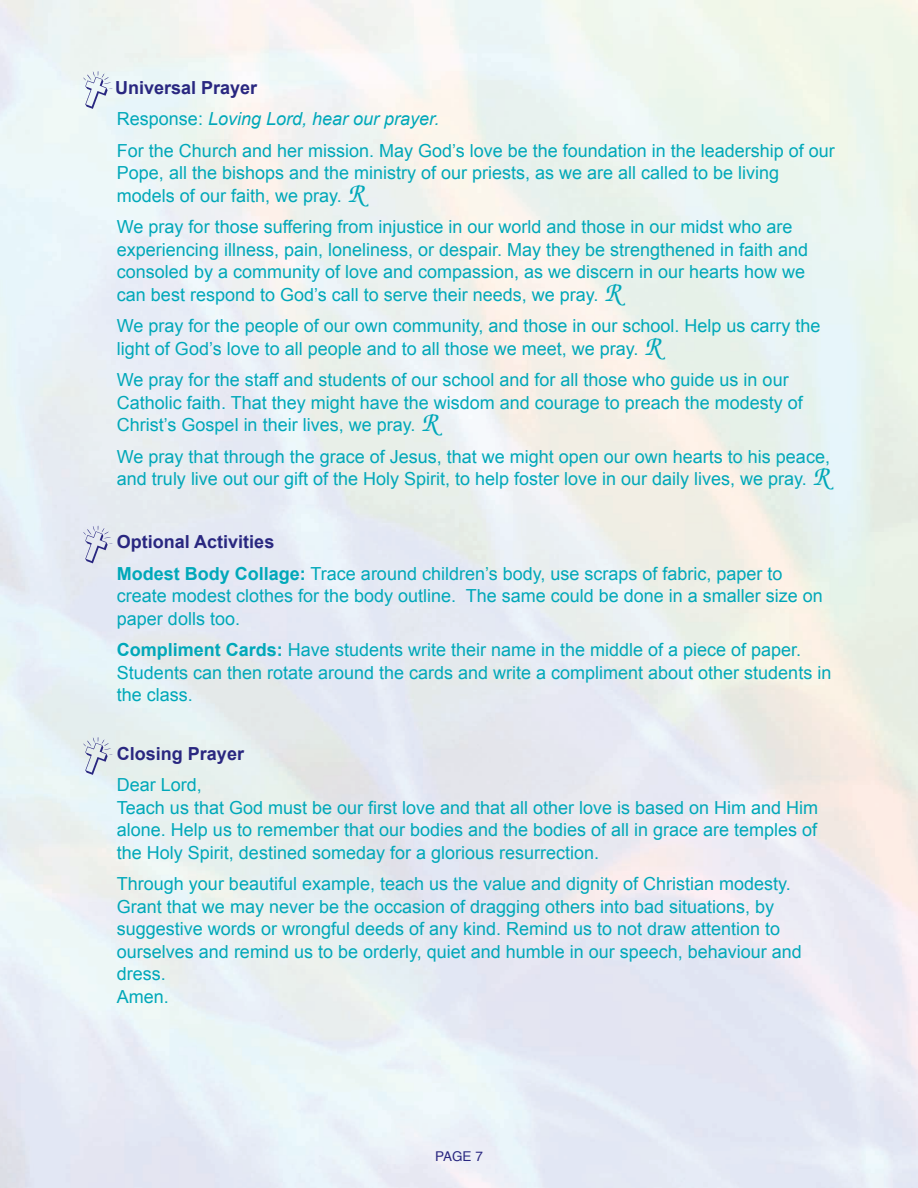
<style>
.page{position:relative;width:918px;height:1188px;background:#fff}
.page>*{position:absolute;margin:0;border:0;box-sizing:border-box;transform-origin:0 0}
.t1{font:54px "Religious P01";color:#292780}
.t2{font:18px/22.5px "Arial";color:#00a8b9}
.t3{font:700 18px "Arial";color:#292780}
.t4{font:13.5px "Helvetica";color:#292780}
.s1{font-weight:700;color:#292780}
.s2{font-style:italic}
.s3{font-family:"Zapf Chancery";font-weight:500;font-style:italic;font-size:27px}
.s4{font-weight:700}
</style>
<div class="page">
<h1 class="t1" style="left:81px;top:59px;width:36px">W</h1>
<p class="t2" style="left:115px;top:72px;width:721px;line-height:31.5px"><span class="s1">Universal Prayer<br></span>Response: <span class="s2">Loving Lord, hear our prayer.<br></span>For the Church and her mission. May God’s love be the foundation in the leadership of our</p>
<p class="t2" style="left:117px;top:162px;width:664px">Pope, all the bishops and the ministry of our priests, as we are all called to be living models of our faith, we pray. <span class="s3">R</span></p>
<p class="t2" style="left:117px;top:216px;width:693px">We pray for those suffering from injustice in our world and those in our midst who are experiencing illness, pain, loneliness, or despair. May they be strengthened in faith and consoled by a community of love and compassion, as we discern in our hearts how we can best respond to God’s call to serve their needs, we pray. <span class="s3">R</span></p>
<p class="t2" style="left:117px;top:315px;width:705px">We pray for the people of our own community, and those in our school. Help us carry the light of God’s love to all people and to all those we meet, we pray. <span class="s3">R</span></p>
<p class="t2" style="left:117px;top:369px;width:688px">We pray for the staff and students of our school and for all those who guide us in our<br>Catholic faith. That they might have the wisdom and courage to preach the modesty of<br>Christ’s Gospel in their lives, we pray. <span class="s3">R</span></p>
<p class="t2" style="left:117px;top:445px;width:715px">We pray that through the grace of Jesus, that we might open our own hearts to his peace, and truly live out our gift of the Holy Spirit, to help foster love in our daily lives, we pray. <span class="s3">R</span></p>
<h1 class="t1" style="left:81px;top:513px;width:36px">W</h1>
<p class="t2" style="left:117px;top:526px;width:667px;line-height:31.5px"><span class="s1">Optional Activities<br></span><span class="s4">Modest Body Collage:</span> Trace around children’s body, use scraps of fabric, paper to</p>
<p class="t2" style="left:117px;top:585px;width:708px">create modest clothes for the body outline. The same could be done in a smaller size on paper dolls too.</p>
<p class="t2" style="left:117px;top:639px;width:716px"><span class="s4">Compliment Cards:</span> Have students write their name in the middle of a piece of paper.<br>Students can then rotate around the cards and write a compliment about other students in the class.</p>
<h1 class="t1" style="left:81px;top:725px;width:36px">W</h1>
<p class="t3" style="left:117px;top:744px;width:129px">Closing Prayer</p>
<p class="t2" style="left:117px;top:774px;width:703px">Dear Lord,<br>Teach us that God must be our first love and that all other love is based on Him and Him alone. Help us to remember that our bodies and the bodies of all in grace are temples of the Holy Spirit, destined someday for a glorious resurrection.</p>
<p class="t2" style="left:117px;top:873px;width:687px">Through your beautiful example, teach us the value and dignity of Christian modesty.<br>Grant that we may never be the occasion of dragging others into bad situations, by suggestive words or wrongful deeds of any kind. Remind us to not draw attention to ourselves and remind us to be orderly, quiet and humble in our speech, behaviour and dress.<br>Amen.</p>
<p class="t4" style="left:435px;top:1151px;width:49px">PAGE 7</p>
</div>
